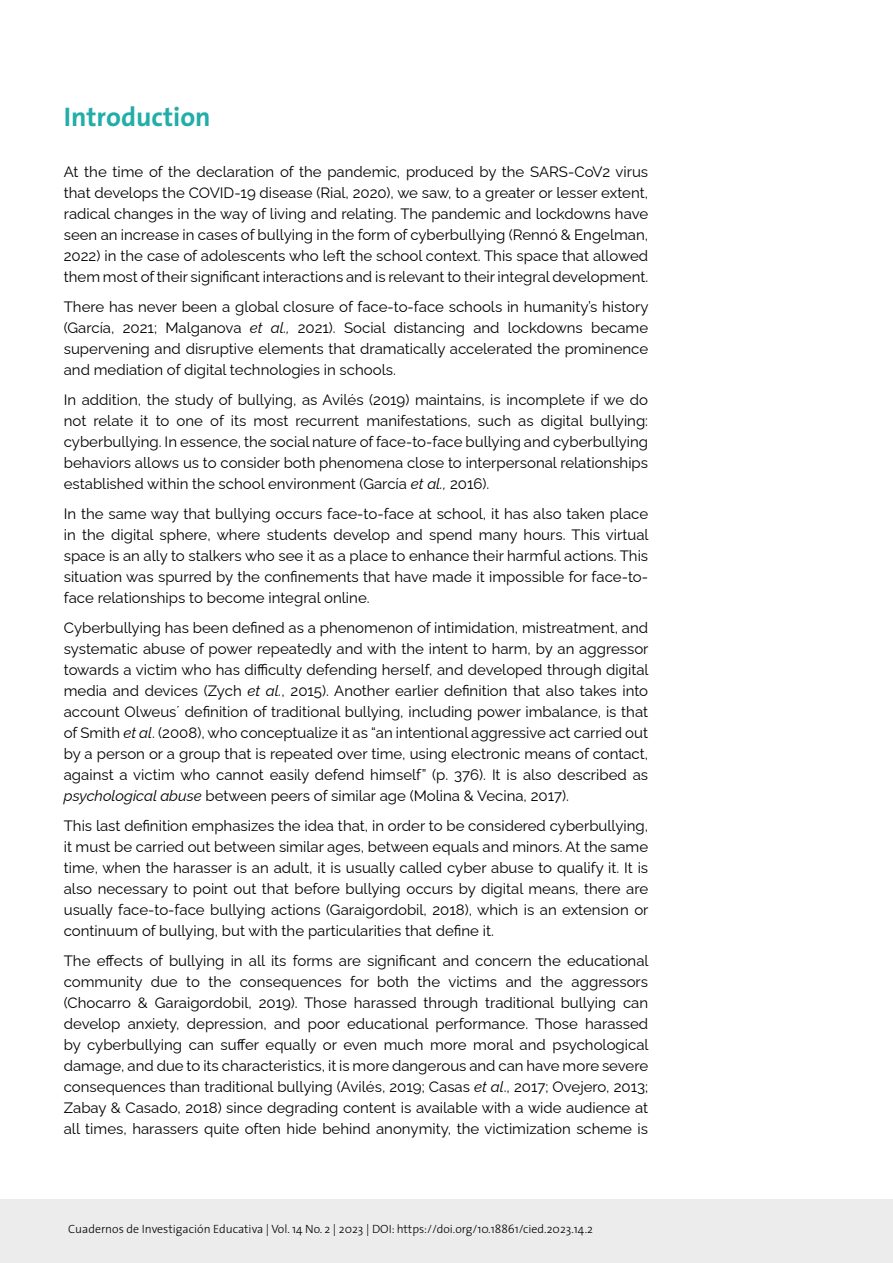
<style>
.page{position:relative;width:893px;height:1263px;background:#fff}
.page>*{position:absolute;margin:0;border:0;box-sizing:border-box;transform-origin:0 0}
.t1{font:700 27px "The Sans";color:#21ada8}
.t2{font:15px/21px "Raleway";color:#000;text-align:justify}
.t3{font:300 12px "The Sans";color:#000}
.s1{font-style:italic}
</style>
<div class="page">
<div style="left:0;top:1199px;width:893px;height:64px;background:#ececed"></div>
<h1 class="t1" style="left:64px;top:94px;width:148px">Introduction</h1>
<p class="t2" style="left:64px;top:160px;width:586px">At the time of the declaration of the pandemic, produced by the SARS-CoV2 virus that develops the COVID-19 disease (Rial, 2020), we saw, to a greater or lesser extent, radical changes in the way of living and relating. The pandemic and lockdowns have seen an increase in cases of bullying in the form of cyberbullying (Rennó &amp; Engelman, 2022) in the case of adolescents who left the school context. This space that allowed them most of their significant interactions and is relevant to their integral development.</p>
<p class="t2" style="left:64px;top:295px;width:586px">There has never been a global closure of face-to-face schools in humanity’s history (García, 2021; Malganova <span class="s1">et al.,</span> 2021). Social distancing and lockdowns became supervening and disruptive elements that dramatically accelerated the prominence and mediation of digital technologies in schools.</p>
<p class="t2" style="left:64px;top:388px;width:586px">In addition, the study of bullying, as Avilés (2019) maintains, is incomplete if we do not relate it to one of its most recurrent manifestations, such as digital bullying: cyberbullying. In essence, the social nature of face-to-face bullying and cyberbullying behaviors allows us to consider both phenomena close to interpersonal relationships established within the school environment (García <span class="s1">et al.,</span> 2016).</p>
<p class="t2" style="left:64px;top:502px;width:586px">In the same way that bullying occurs face-to-face at school, it has also taken place in the digital sphere, where students develop and spend many hours. This virtual space is an ally to stalkers who see it as a place to enhance their harmful actions. This situation was spurred by the confinements that have made it impossible for face-to&shy;face relationships to become integral online.</p>
<p class="t2" style="left:64px;top:616px;width:586px">Cyberbullying has been defined as a phenomenon of intimidation, mistreatment, and systematic abuse of power repeatedly and with the intent to harm, by an aggressor towards a victim who has difficulty defending herself, and developed through digital media and devices (Zych <span class="s1">et al.</span>, 2015). Another earlier definition that also takes into account Olweus´ definition of traditional bullying, including power imbalance, is that of Smith <span class="s1">et al</span>. (2008), who conceptualize it as “an intentional aggressive act carried out by a person or a group that is repeated over time, using electronic means of contact, against a victim who cannot easily defend himself” (p. 376). It is also described as <span class="s1">psychological abuse</span> between peers of similar age (Molina &amp; Vecina, 2017).</p>
<p class="t2" style="left:64px;top:814px;width:586px">This last definition emphasizes the idea that, in order to be considered cyberbullying, it must be carried out between similar ages, between equals and minors. At the same time, when the harasser is an adult, it is usually called cyber abuse to qualify it. It is also necessary to point out that before bullying occurs by digital means, there are usually face-to-face bullying actions (Garaigordobil, 2018), which is an extension or continuum of bullying, but with the particularities that define it.</p>
<p class="t2" style="left:64px;top:949px;width:586px">The effects of bullying in all its forms are significant and concern the educational community due to the consequences for both the victims and the aggressors (Chocarro &amp; Garaigordobil, 2019). Those harassed through traditional bullying can develop anxiety, depression, and poor educational performance. Those harassed by cyberbullying can suffer equally or even much more moral and psychological damage, and due to its characteristics, it is more dangerous and can have more severe consequences than traditional bullying (Avilés, 2019; Casas <span class="s1">et al</span>., 2017; Ovejero, 2013; Zabay &amp; Casado, 2018) since degrading content is available with a wide audience at all times, harassers quite often hide behind anonymity, the victimization scheme is</p>
<p class="t3" style="left:68px;top:1218px;width:526px">Cuadernos de Investigación Educativa | Vol. 14 No. 2 | 2023 | DOI: https://doi.org/10.18861/cied.2023.14.2</p>
</div>
